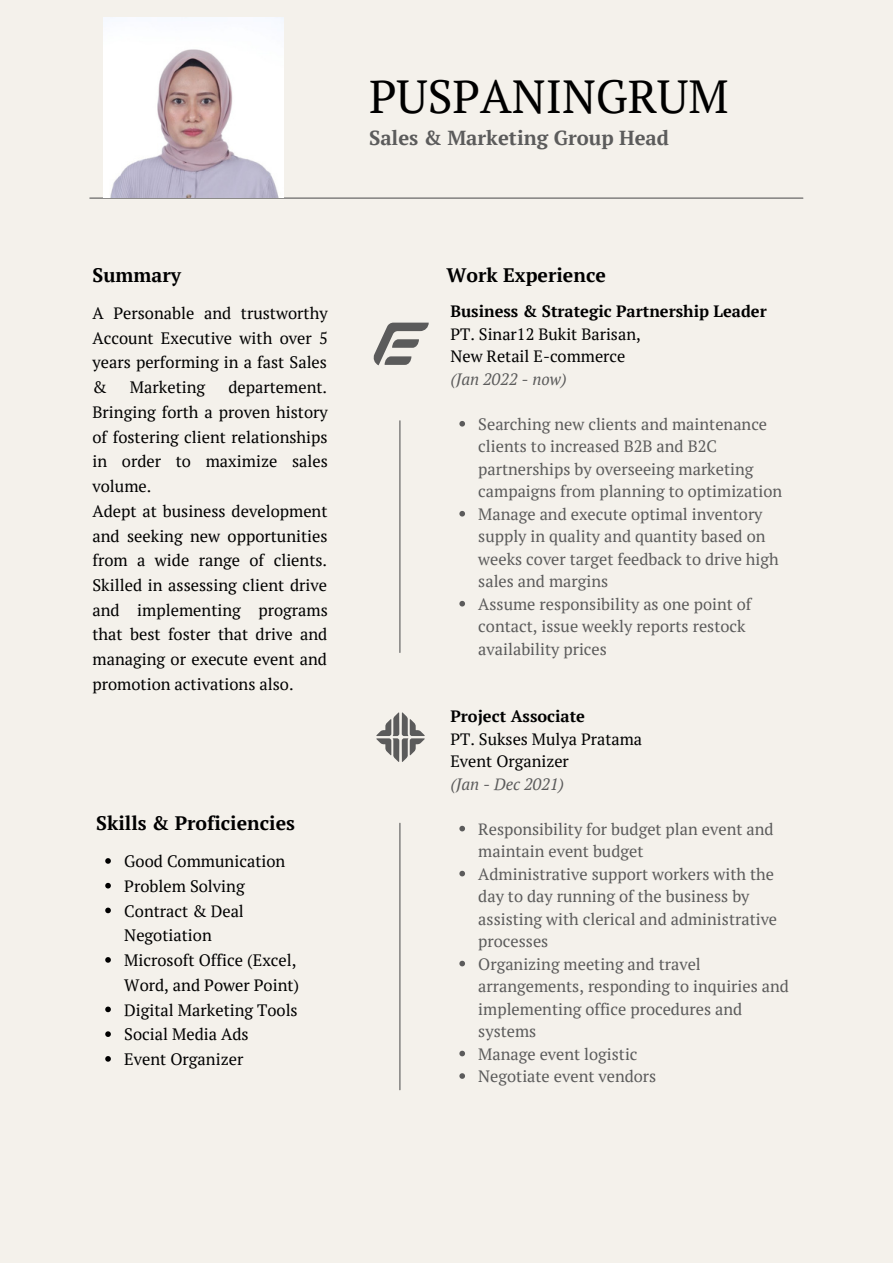
<style>
.page{position:relative;width:893px;height:1264px;background:#fff}
.page>*{position:absolute;margin:0;border:0;box-sizing:border-box;transform-origin:0 0}
.t1{font:46.35px "PT Serif";color:#000}
.t2{font:700 20.25px "PT Serif";color:#5b5b5b}
.t3{font:700 19.5px "PT Serif";color:#000}
.t4{font:16.5px/24.8px "PT Serif";color:#000}
.t5{font:16.35px/22.5px "PT Serif";color:#5b5b5b}
.t6{font:16.35px/22.5px "PT Serif";color:#000}
.t7{font:700 16.35px "PT Serif";color:#000}
.t8{font:italic 16.35px "PT Serif";color:#5b5b5b}
</style>
<div class="page">
<div style="left:0;top:0;width:892px;height:1262px;background:#f4f1eb"></div>
<hr style="left:90px;top:197px;width:712px;height:2px;background:#5b5b5b">
<hr style="left:399px;top:421px;width:1px;height:231px;background:#5b5b5b">
<svg style="left:376px;top:712px;width:48px;height:50px"></svg>
<svg style="left:373px;top:322px;width:55px;height:43px"></svg>
<img style="left:104px;top:18px;width:180px;height:180px">
<hr style="left:399px;top:823px;width:1px;height:266px;background:#5b5b5b">
<svg style="left:459px;top:421px;width:6px;height:5px"></svg>
<svg style="left:459px;top:511px;width:6px;height:5px"></svg>
<svg style="left:459px;top:601px;width:6px;height:5px"></svg>
<svg style="left:459px;top:825px;width:6px;height:6px"></svg>
<svg style="left:459px;top:870px;width:6px;height:6px"></svg>
<svg style="left:459px;top:960px;width:6px;height:6px"></svg>
<svg style="left:459px;top:1050px;width:6px;height:6px"></svg>
<svg style="left:459px;top:1073px;width:6px;height:5px"></svg>
<svg style="left:105px;top:858px;width:6px;height:5px"></svg>
<svg style="left:105px;top:882px;width:6px;height:6px"></svg>
<svg style="left:105px;top:907px;width:6px;height:6px"></svg>
<svg style="left:105px;top:957px;width:6px;height:5px"></svg>
<svg style="left:105px;top:1006px;width:6px;height:6px"></svg>
<svg style="left:105px;top:1031px;width:6px;height:5px"></svg>
<svg style="left:105px;top:1056px;width:6px;height:5px"></svg>
<h1 class="t1" style="left:369px;top:65px;width:361px">PUSPANINGRUM</h1>
<p class="t2" style="left:369px;top:124px;width:301px">Sales &amp; Marketing Group Head</p>
<p class="t3" style="left:92px;top:261px;width:90px">Summary</p>
<p class="t4" style="left:92px;top:300px;width:237px;text-align:justify">A Personable and trustworthy Account Executive with over 5 years performing in a fast Sales &amp;</p>
<p class="t4" style="left:92px;top:374px;width:237px;text-indent:136px">departement.<br>Bringing forth a proven history of fostering client relationships in order to maximize sales volume.<br>Adept at business development and seeking new opportunities from a wide range of clients.<br>Skilled in assessing client drive and implementing programs that best foster that drive and managing or execute event and promotion activations also.</p>
<p class="t4" style="left:130px;top:374px;width:77px">Marketing</p>
<p class="t3" style="left:96px;top:809px;width:200px">Skills &amp; Proficiencies</p>
<p class="t4" style="left:124px;top:848px;width:176px">Good Communication<br>Problem Solving<br>Contract &amp; Deal<br>Negotiation<br>Microsoft Office (Excel,<br>Word, and Power Point)<br>Digital Marketing Tools<br>Social Media Ads<br>Event Organizer</p>
<p class="t3" style="left:446px;top:261px;width:161px">Work Experience</p>
<p class="t7" style="left:450px;top:300px;width:318px">Business &amp; Strategic Partnership Leader</p>
<p class="t6" style="left:450px;top:322px;width:192px">PT. Sinar12 Bukit Barisan,<br>New Retail E-commerce</p>
<p class="t8" style="left:450px;top:368px;width:118px">(Jan 2022 - now)</p>
<p class="t5" style="left:478px;top:412px;width:305px">Searching new clients and maintenance clients to increased B2B and B2C partnerships by overseeing marketing campaigns from planning to optimization Manage and execute optimal inventory supply in quality and quantity based on weeks cover target feedback to drive high sales and margins<br>Assume responsibility as one point of contact, issue weekly reports restock availability prices</p>
<p class="t7" style="left:450px;top:705px;width:136px">Project Associate</p>
<p class="t6" style="left:450px;top:727px;width:193px">PT. Sukses Mulya Pratama<br>Event Organizer</p>
<p class="t8" style="left:450px;top:772px;width:115px">(Jan - Dec 2021)</p>
<p class="t5" style="left:478px;top:817px;width:312px">Responsibility for budget plan event and maintain event budget<br>Administrative support workers with the day to day running of the business by assisting with clerical and administrative processes<br>Organizing meeting and travel arrangements, responding to inquiries and implementing office procedures and systems<br>Manage event logistic<br>Negotiate event vendors</p>
</div>
